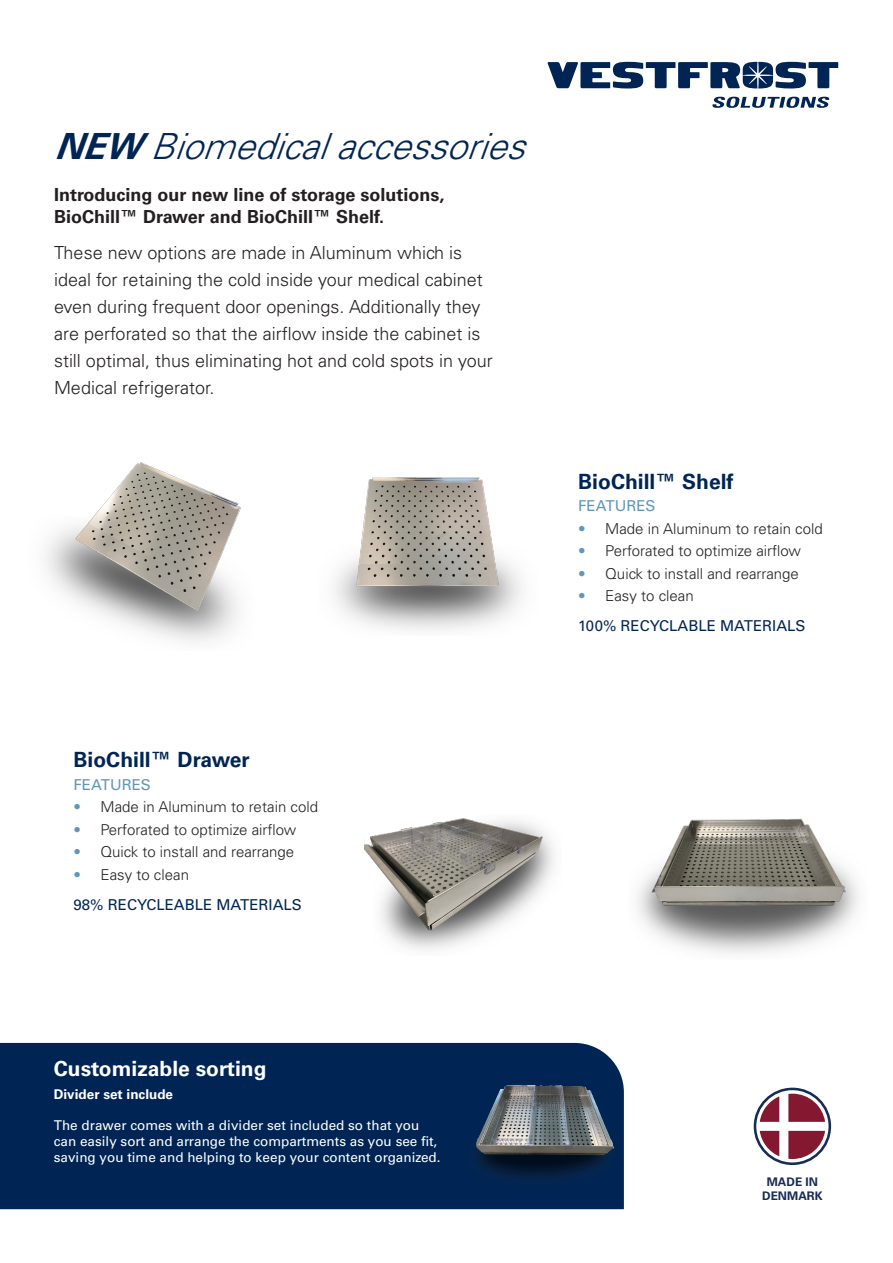
<style>
.page{position:relative;width:893px;height:1263px;background:#fff}
.page>*{position:absolute;margin:0;border:0;box-sizing:border-box;transform-origin:0 0}
.Bold{font:italic 300 36px "Univers LT Std";color:#002554}
.USP_Header{font:700 21px "Univers LT Std";color:#002554}
.Bold-2{font:700 21px "Univers LT Std";color:#fff}
.Bold-3{font:300 18px/27px "Univers LT Std";color:#231f20}
.Bold-4{font:700 18px/22.5px "Univers LT Std";color:#231f20}
.t1{font:300 15px "Univers LT Std";color:#231f20}
.USP_sub{font:15px "Univers LT Std";color:#002554}
.USB_Features_header{font:15px "Univers LT Std";color:#6196b9}
.Bold-5{font:13.5px/16.2px "Univers LT Std";color:#fff}
.Bold-6{font:700 13.5px "Univers LT Std";color:#fff}
.t2{font:700 11.85px/14.2px "Univers LT Std";color:#172c54;text-align:center}
.s1{font-weight:700}
.s2{color:#6196b9}
</style>
<div class="page">
<div style="left:0;top:1043px;width:624px;height:166px;background:#002554"></div>
<img style="left:637px;top:818px;width:222px;height:136px">
<img style="left:365px;top:818px;width:190px;height:132px">
<img style="left:464px;top:1059px;width:156px;height:128px">
<div style="left:754px;top:1088px;width:77px;height:77px;border:3px solid #152d54;border-radius:50%"></div>
<svg style="left:760px;top:1096px;width:19px;height:26px"></svg>
<svg style="left:788px;top:1094px;width:37px;height:28px"></svg>
<svg style="left:760px;top:1131px;width:19px;height:25px"></svg>
<svg style="left:788px;top:1131px;width:37px;height:28px"></svg>
<img style="left:45px;top:462px;width:196px;height:180px">
<img style="left:334px;top:477px;width:188px;height:154px">
<svg style="left:548px;top:62px;width:290px;height:26px"></svg>
<svg style="left:712px;top:97px;width:118px;height:11px"></svg>
<p class="Bold" style="left:54px;top:125px;width:487px"><span class="s1">NEW</span> Biomedicalaccessories</p>
<p class="Bold-4" style="left:54px;top:183px;width:392px">Introducing our new line of storage solutions,<br>BioChill™ Drawer and BioChill™ Shelf.</p>
<p class="Bold-3" style="left:54px;top:239px;width:440px">These new options are made in Aluminum which is ideal for retaining the cold inside your medical cabinet even during frequent door openings. Additionally they are perforated so that the airflow inside the cabinet is still optimal, thus eliminating hot and cold spots in your Medical refrigerator.</p>
<p class="USP_Header" style="left:74px;top:747px;width:178px">BioChill™ Drawer</p>
<p class="USB_Features_header" style="left:74px;top:775px;width:79px">FEATURES</p>
<p class="t1" style="left:74px;top:798px;width:246px"><span class="s2">•</span> Made in Aluminum to retain cold</p>
<p class="t1" style="left:74px;top:820px;width:224px"><span class="s2">•</span> Perforated to optimize airflow</p>
<p class="t1" style="left:74px;top:843px;width:222px"><span class="s2">•</span> Quick to install and rearrange</p>
<p class="t1" style="left:74px;top:865px;width:117px"><span class="s2">•</span> Easy to clean</p>
<p class="USP_sub" style="left:74px;top:895px;width:230px">98% RECYCLEABLE MATERIALS</p>
<p class="USP_Header" style="left:578px;top:469px;width:157px">BioChill™ Shelf</p>
<p class="USB_Features_header" style="left:578px;top:497px;width:79px">FEATURES</p>
<p class="t1" style="left:578px;top:519px;width:246px"><span class="s2">•</span> Made in Aluminum to retain cold</p>
<p class="t1" style="left:578px;top:542px;width:224px"><span class="s2">•</span> Perforated to optimize airflow</p>
<p class="t1" style="left:578px;top:564px;width:222px"><span class="s2">•</span> Quick to install and rearrange</p>
<p class="t1" style="left:578px;top:587px;width:117px"><span class="s2">•</span> Easy to clean</p>
<p class="USP_sub" style="left:578px;top:617px;width:229px">100% RECYCLABLE MATERIALS</p>
<p class="Bold-2" style="left:54px;top:1056px;width:214px">Customizable sorting</p>
<p class="Bold-6" style="left:54px;top:1087px;width:121px">Divider set include</p>
<p class="Bold-5" style="left:54px;top:1117px;width:388px">The drawer comes with a divider set included so that you can easily sort and arrange the compartments as you see fit, saving you time and helping to keep your content organized.</p>
<p class="t2" style="left:762px;top:1175px;width:62px">MADE IN<br>DENMARK</p>
</div>
